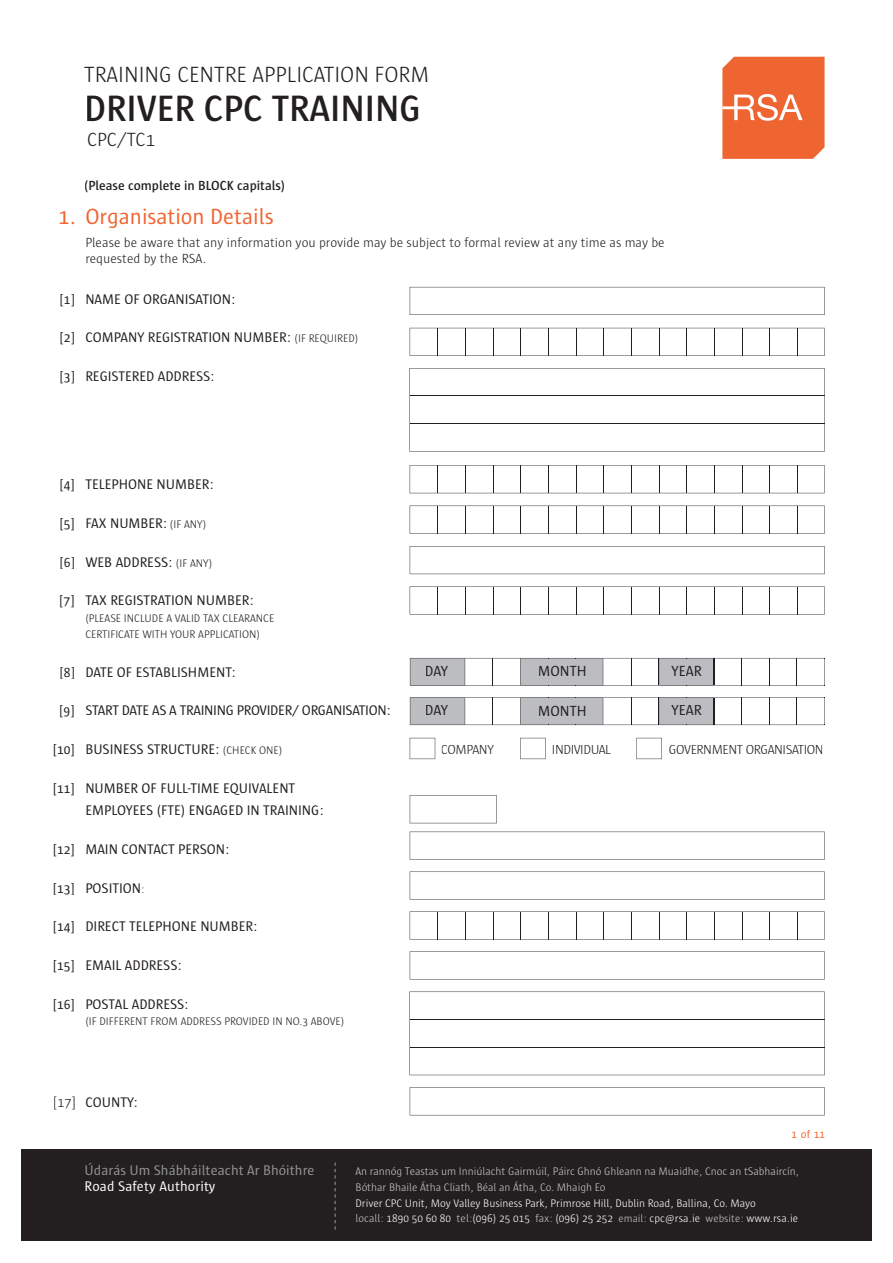
<style>
.page{position:relative;width:893px;height:1263px;background:#fff}
.page>*{position:absolute;margin:0;border:0;box-sizing:border-box;transform-origin:0 0}
.t1{font:600 37.5px "Sun";color:#231f20}
.t2{font:300 22.5px "Sun";color:#231f20}
.t3{font:22.5px "Sun";color:#f26430}
.t4{font:300 19.5px "Sun";color:#231f20}
.t5{font:15px "Sun";color:#231f20}
.t6{font:14.25px/22.2px "Sun";color:#231f20}
.t7{font:14.25px "Sun";letter-spacing:-.02em;color:#231f20}
.t8{font:14.25px "Sun";letter-spacing:.005em;color:#939598}
.t9{font:14.25px "Sun";letter-spacing:.01em;color:#fff}
.t10{font:300 13.5px/16.5px "Sun";color:#231f20}
.t11{font:300 13.5px "Sun";letter-spacing:-.03em;color:#231f20}
.t12{font:600 13.5px "Sun";color:#231f20}
.t13{font:300 11.25px/15.8px "Sun";letter-spacing:-.005em;color:#fff}
.t14{font:300 11.25px/15.8px "Sun";letter-spacing:-.005em;color:#c7c8ca}
.t15{font:300 11.25px/16.2px "Sun";color:#231f20}
.t16{font:11.25px "Sun";color:#f26430}
.s1{font-size:13.5px}
.s2{font-weight:300;font-size:11.25px}
.s3{font-weight:300}
.s4{color:#c7c8ca}
.s5{font-size:10.8px;color:#c7c8ca}
.s6{font-size:9.75px}
</style>
<div class="page">
<div style="left:21px;top:1149px;width:851px;height:92px;background:#231f20"></div>
<svg style="left:335px;top:1162px;width:1px;height:67px"></svg>
<svg style="left:722px;top:57px;width:102px;height:102px;background:#ef7243"></svg>
<svg style="left:410px;top:658px;width:415px;height:28px"></svg>
<div style="left:539px;top:666px;width:46px;height:10px;background:#bcbdc0"></div>
<div style="left:672px;top:666px;width:30px;height:10px;background:#bcbdc0"></div>
<svg style="left:410px;top:328px;width:415px;height:28px"></svg>
<svg style="left:410px;top:465px;width:415px;height:29px"></svg>
<svg style="left:410px;top:287px;width:415px;height:28px"></svg>
<svg style="left:409px;top:368px;width:416px;height:84px"></svg>
<svg style="left:410px;top:506px;width:415px;height:28px"></svg>
<svg style="left:410px;top:546px;width:415px;height:28px"></svg>
<svg style="left:410px;top:586px;width:415px;height:29px"></svg>
<svg style="left:410px;top:697px;width:415px;height:29px"></svg>
<div style="left:539px;top:705px;width:46px;height:11px;background:#bcbdc0"></div>
<div style="left:672px;top:705px;width:30px;height:10px;background:#bcbdc0"></div>
<svg style="left:410px;top:795px;width:87px;height:28px"></svg>
<svg style="left:410px;top:832px;width:415px;height:28px"></svg>
<svg style="left:410px;top:871px;width:415px;height:29px"></svg>
<svg style="left:410px;top:911px;width:415px;height:29px"></svg>
<svg style="left:410px;top:951px;width:415px;height:28px"></svg>
<svg style="left:409px;top:991px;width:416px;height:84px"></svg>
<svg style="left:410px;top:1087px;width:415px;height:28px"></svg>
<svg style="left:410px;top:738px;width:25px;height:21px"></svg>
<svg style="left:520px;top:738px;width:26px;height:21px"></svg>
<svg style="left:636px;top:738px;width:26px;height:21px"></svg>
<h2 class="t2" style="left:84px;top:63px;width:346px">TRAINING CENTRE APPLICATION FORM</h2>
<h1 class="t1" style="left:84px;top:88px;width:338px">DRIVER CPC TRAINING</h1>
<h3 class="t4" style="left:87px;top:130px;width:70px">CPC/TC1</h3>
<p class="t12" style="left:84px;top:178px;width:202px">(Please complete in BLOCK capitals)</p>
<h2 class="t3" style="left:58px;top:205px;width:217px">1. Organisation Details</h2>
<p class="t10" style="left:85px;top:234px;width:581px">Please be aware that any information you provide may be subject to formal review at any time as may be requested by the RSA.</p>
<p class="t6" style="left:59px;top:288px;width:178px"><span class="s1">[1]</span> NAME OF ORGANISATION:</p>
<p class="t6" style="left:59px;top:327px;width:301px"><span class="s1">[2]</span> COMPANY REGISTRATION NUMBER: <span class="s2">(IF REQUIRED)</span></p>
<p class="t6" style="left:59px;top:365px;width:157px"><span class="s1">[3]</span> REGISTERED ADDRESS:</p>
<p class="t6" style="left:59px;top:473px;width:156px"><span class="s1">[4]</span> TELEPHONE NUMBER:</p>
<p class="t6" style="left:59px;top:512px;width:149px"><span class="s1">[5]</span> FAX NUMBER: <span class="s2">(IF ANY)</span></p>
<p class="t6" style="left:59px;top:551px;width:155px"><span class="s1">[6]</span> WEB ADDRESS: <span class="s2">(IF ANY)</span></p>
<p class="t6" style="left:59px;top:589px;width:196px"><span class="s1">[7]</span> TAX REGISTRATION NUMBER:</p>
<p class="t15" style="left:85px;top:610px;width:191px">(PLEASE INCLUDE A VALID TAX CLEARANCE<br>CERTIFICATE WITH YOUR APPLICATION)</p>
<p class="t6" style="left:59px;top:661px;width:178px"><span class="s1">[8]</span> DATE OF ESTABLISHMENT:</p>
<p class="t7" style="left:59px;top:703px;width:333px"><span class="s1">[9]</span> START DATE AS A TRAINING PROVIDER/ ORGANISATION:</p>
<p class="t6" style="left:52px;top:738px;width:232px"><span class="s1">[10]</span> BUSINESS STRUCTURE: <span class="s2">(CHECK ONE)</span></p>
<p class="t6" style="left:85px;top:777px;width:240px;text-indent:-33px"><span class="s1">[11]</span> NUMBER OF FULL-TIME EQUIVALENT<br>EMPLOYEES (FTE) ENGAGED IN TRAINING:</p>
<p class="t6" style="left:52px;top:838px;width:179px"><span class="s1">[12]</span> MAIN CONTACT PERSON:</p>
<p class="t6" style="left:52px;top:877px;width:94px"><span class="s1">[13]</span> POSITION<span class="s2">:</span></p>
<p class="t6" style="left:52px;top:915px;width:207px"><span class="s1">[14]</span> DIRECT TELEPHONE NUMBER:</p>
<p class="t6" style="left:52px;top:954px;width:131px"><span class="s1">[15]</span> EMAIL ADDRESS:</p>
<p class="t6" style="left:52px;top:993px;width:138px"><span class="s1">[16]</span> POSTAL ADDRESS:</p>
<p class="t15" style="left:85px;top:1013px;width:260px">(IF DIFFERENT FROM ADDRESS PROVIDED IN NO.3 ABOVE)</p>
<p class="t6" style="left:52px;top:1091px;width:87px"><span class="s3">[17]</span> COUNTY:</p>
<p class="t5" style="left:425px;top:663px;width:25px">DAY</p>
<p class="t5" style="left:538px;top:663px;width:50px">MONTH</p>
<p class="t5" style="left:672px;top:663px;width:32px">YEAR</p>
<p class="t5" style="left:425px;top:702px;width:25px">DAY</p>
<p class="t5" style="left:538px;top:702px;width:50px">MONTH</p>
<p class="t5" style="left:672px;top:702px;width:32px">YEAR</p>
<p class="t11" style="left:441px;top:742px;width:54px">COMPANY</p>
<p class="t11" style="left:552px;top:742px;width:61px">INDIVIDUAL</p>
<p class="t11" style="left:669px;top:742px;width:156px">GOVERNMENT ORGANISATION</p>
<p class="t16" style="left:792px;top:1128px;width:35px">1 of 11</p>
<p class="t8" style="left:85px;top:1162px;width:231px">Údarás Um Shábháilteacht Ar Bhóithre</p>
<p class="t9" style="left:85px;top:1179px;width:132px">Road Safety Authority</p>
<p class="t14" style="left:355px;top:1163px;width:445px">An rannóg Teastas um Inniúlacht Gairmúil, Páirc Ghnó Ghleann na Muaidhe, Cnoc an tSabhaircín,<br>Bóthar Bhaile Átha Cliath, Béal an Átha, Co. Mhaigh Eo</p>
<p class="t13" style="left:355px;top:1195px;width:444px">Driver CPC Unit, Moy Valley Business Park, Primrose Hill, Dublin Road, Ballina, Co. Mayo<br><span class="s4">locall</span><span class="s5">:</span> 1890 50 60 80 <span class="s4">tel</span><span class="s5">:</span>(096) 25 015 <span class="s4">fax</span><span class="s5">:</span> (096) 25 252 <span class="s5">email:</span> cpc<span class="s6">@</span>rsa.ie <span class="s5">website:</span> www.rsa.ie</p>
</div>
